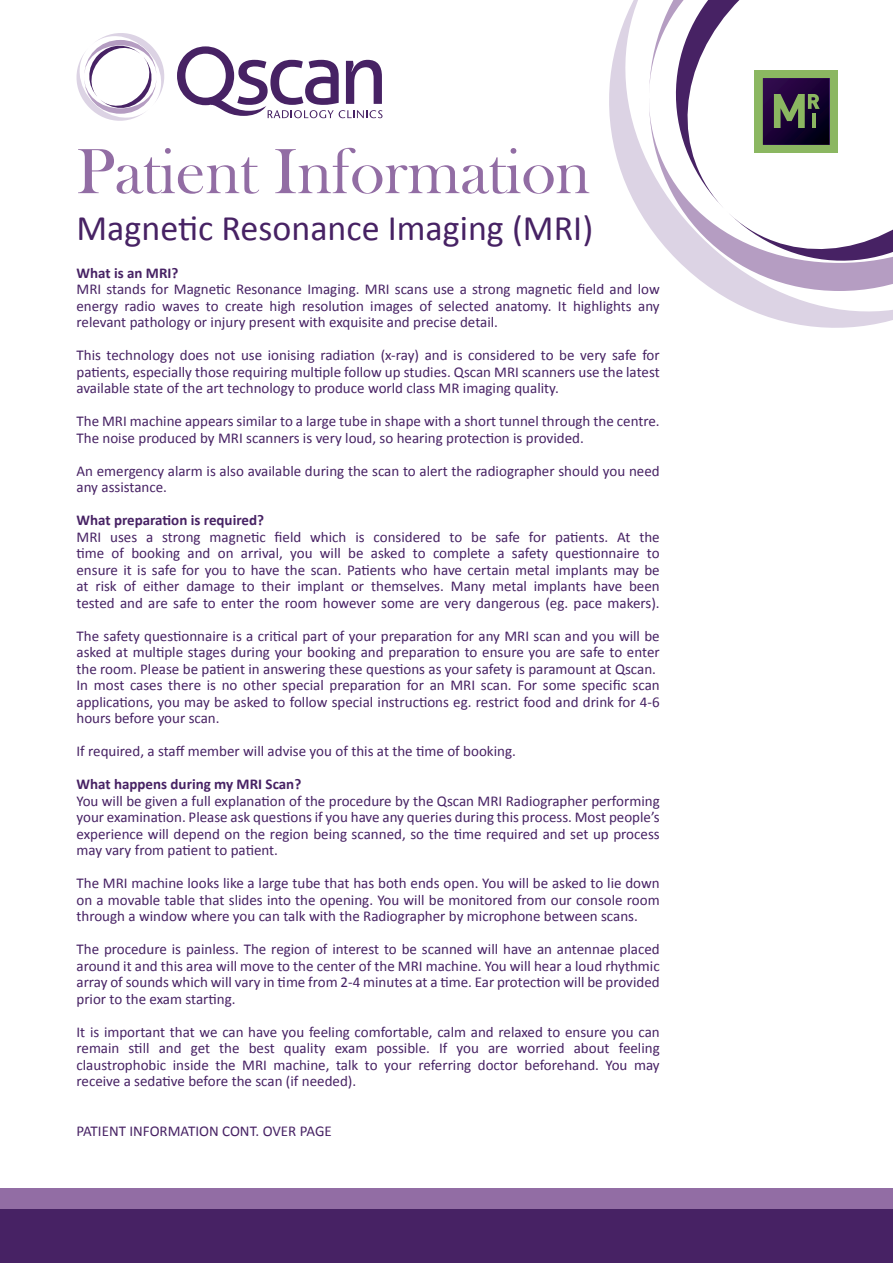
<style>
.page{position:relative;width:893px;height:1263px;background:#fff}
.page>*{position:absolute;margin:0;border:0;box-sizing:border-box;transform-origin:0 0}
.t1{font:66px "Bask Old Face";color:#926da4}
.t2{font:36px "Calibri";color:#472264}
.t3{font:15px/16.5px "Calibri";color:#472264;text-align:justify}
.t4{font:700 15px "Calibri";color:#472264}
</style>
<div class="page">
<svg style="left:76px;top:33px;width:89px;height:88px"></svg>
<svg style="left:177px;top:46px;width:205px;height:72px"></svg>
<svg style="left:609px;top:0;width:284px;height:328px"></svg>
<div style="left:0;top:1209px;width:893px;height:54px;background:#472264"></div>
<div style="left:0;top:1188px;width:893px;height:21px;background:#926da4"></div>
<h1 class="t1" style="left:76px;top:135px;width:515px">Patient Information</h1>
<h2 class="t2" style="left:76px;top:203px;width:518px">Magnetic Resonance Imaging (MRI)</h2>
<p class="t4" style="left:76px;top:262px;width:103px">What is an MRI?</p>
<p class="t3" style="left:76px;top:280px;width:585px">MRI stands for Magnetic Resonance Imaging. MRI scans use a strong magnetic field and low energy radio waves to create high resolution images of selected anatomy. It highlights any relevant pathology or injury present with exquisite and precise detail.</p>
<p class="t3" style="left:76px;top:346px;width:585px">This technology does not use ionising radiation (x-ray) and is considered to be very safe for patients, especially those requiring multiple follow up studies. Qscan MRI scanners use the latest available state of the art technology to produce world class MR imaging quality.</p>
<p class="t3" style="left:76px;top:412px;width:585px">The MRI machine appears similar to a large tube in shape with a short tunnel through the centre.<br>The noise produced by MRI scanners is very loud, so hearing protection is provided.</p>
<p class="t3" style="left:76px;top:462px;width:585px">An emergency alarm is also available during the scan to alert the radiographer should you need any assistance.</p>
<p class="t4" style="left:76px;top:509px;width:189px">What preparation is required?</p>
<p class="t3" style="left:76px;top:528px;width:585px">MRI uses a strong magnetic field which is considered to be safe for patients. At the time of booking and on arrival, you will be asked to complete a safety questionnaire to ensure it is safe for you to have the scan. Patients who have certain metal implants may be at risk of either damage to their implant or themselves. Many metal implants have been tested and are safe to enter the room however some are very dangerous (eg. pace makers).</p>
<p class="t3" style="left:76px;top:627px;width:585px;text-align:left">The safety questionnaire is a critical part of your preparation for any MRI scan and you will be asked at multiple stages during your booking and preparation to ensure you are safe to enter the room. Please be patient in answering these questions as your safety is paramount at Qscan.<br>In most cases there is no other special preparation for an MRI scan. For some specific scan applications, you may be asked to follow special instructions eg. restrict food and drink for 4-6 hours before your scan.</p>
<p class="t3" style="left:76px;top:742px;width:441px">If required, a staff member will advise you of this at the time of booking.</p>
<p class="t4" style="left:76px;top:773px;width:226px">What happens during my MRI Scan?</p>
<p class="t3" style="left:76px;top:792px;width:585px">You will be given a full explanation of the procedure by the Qscan MRI Radiographer performing your examination. Please ask questions if you have any queries during this process. Most people’s experience will depend on the region being scanned, so the time required and set up process may vary from patient to patient.</p>
<p class="t3" style="left:76px;top:874px;width:585px">The MRI machine looks like a large tube that has both ends open. You will be asked to lie down on a movable table that slides into the opening. You will be monitored from our console room through a window where you can talk with the Radiographer by microphone between scans.</p>
<p class="t3" style="left:76px;top:940px;width:585px">The procedure is painless. The region of interest to be scanned will have an antennae placed around it and this area will move to the center of the MRI machine. You will hear a loud rhythmic array of sounds which will vary in time from 2-4 minutes at a time. Ear protection will be provided prior to the exam starting.</p>
<p class="t3" style="left:76px;top:1023px;width:585px">It is important that we can have you feeling comfortable, calm and relaxed to ensure you can remain still and get the best quality exam possible. If you are worried about feeling claustrophobic inside the MRI machine, talk to your referring doctor beforehand. You may receive a sedative before the scan (if needed).</p>
<p class="t3" style="left:76px;top:1122px;width:257px">PATIENT INFORMATION CONT. OVER PAGE</p>
</div>
